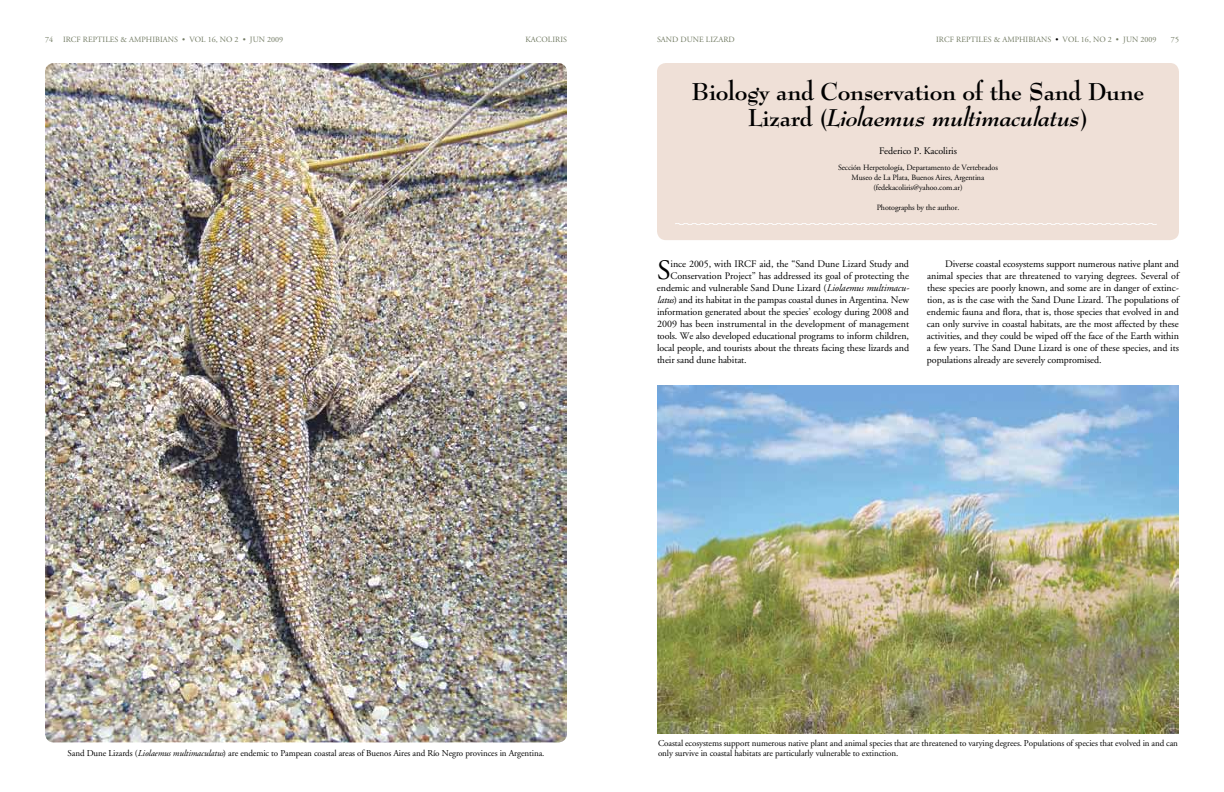
<style>
.page{position:relative;width:1224px;height:792px;background:#fff}
.page>*{position:absolute;margin:0;border:0;box-sizing:border-box;transform-origin:0 0}
.t1{font:28.1px "Adobe Garamond";color:#000}
.t2{font:700 24px/26px "Bernhard Modern BT";letter-spacing:-.015em;color:#000;text-align:center}
.t3{font:10px/12px "Adobe Garamond";letter-spacing:-.01em;color:#000;text-align:justify}
.t4{font:9px/10px "Adobe Garamond";letter-spacing:-.01em;color:#000}
.t5{font:8px/10px "Adobe Garamond";letter-spacing:-.01em;color:#000;text-align:center}
.t6{font:8px "Adobe Garamond";letter-spacing:.005em;color:#717a62}
.s1{color:#000}
.s2{font-style:italic}
</style>
<div class="page">
<img style="left:45px;top:63px;width:522px;height:679px">
<div style="left:657px;top:63px;width:522px;height:177px;background:#efe0d7;border-radius:9px"></div>
<svg style="left:675px;top:223px;width:482px;height:2px"></svg>
<img style="left:657px;top:386px;width:522px;height:348px">
<p class="t6" style="left:45px;top:35px;width:96px">74 IRCF Reptiles &amp; Amphi</p>
<p class="t6" style="left:155px;top:35px;width:11px">bians</p>
<p class="t6" style="left:182px;top:35px;width:103px">• Vol 16, No 2 • Jun 2009</p>
<p class="t6" style="left:525px;top:35px;width:43px">Kacoliris</p>
<p class="t6" style="left:657px;top:35px;width:11px">Sand</p>
<p class="t6" style="left:681px;top:35px;width:32px">Dune Lizard</p>
<p class="t6" style="left:936px;top:35px;width:222px">IRCF Reptiles &amp; Amphibians <span class="s1">•</span> Vol 16, No 2 • Jun 2009</p>
<p class="t6" style="left:1171px;top:35px;width:10px">75</p>
<h2 class="t2" style="left:692px;top:78px;width:454px">Biology and Conservation of the S and Dune<br>Lizard (<span class="s2">Liolaemus multimaculatus</span>)</h2>
<p class="t3" style="left:879px;top:145px;width:79px">Federico P. Kacoliris</p>
<p class="t5" style="left:838px;top:163px;width:161px">Sección Herpetología, Departamento de Vertebrados<br>Museo de La Plata, Buenos Aires, Argentina (fedekacoliris@yahoo.com.ar)</p>
<p class="t5" style="left:877px;top:203px;width:84px">Photographs by the author.</p>
<h1 class="t1" style="left:657px;top:255px;width:13px">S</h1>
<p class="t3" style="left:670px;top:258px;width:240px">ince 2005, with IRCF aid, the “Sand Dune Lizard Study and</p>
<p class="t3" style="left:670px;top:270px;width:240px">Conservation Project” has addressed its goal of protecting the</p>
<p class="t3" style="left:657px;top:282px;width:254px">endemic and vulnerable Sand Dune Lizard (<span class="s2">Liolaemus multimacu-</span></p>
<p class="t3" style="left:657px;top:294px;width:254px"><span class="s2">latus</span>) and its habitat in the pampas coastal dunes in Argentina. New</p>
<p class="t3" style="left:657px;top:306px;width:253px">information generated about the species’ ecology during 2008 and</p>
<p class="t3" style="left:657px;top:318px;width:254px">2009 has been instrumental in the development of management</p>
<p class="t3" style="left:657px;top:330px;width:253px">tools. We also developed educational programs to inform children,</p>
<p class="t3" style="left:657px;top:342px;width:254px">local people, and tourists about the threats facing these lizards and</p>
<p class="t3" style="left:657px;top:354px;width:91px">their sand dune habitat.</p>
<p class="t3" style="left:927px;top:258px;width:254px;text-indent:18px">Diverse coastal ecosystems support numerous native plant and animal species that are threatened to varying degrees. Several of these species are poorly known, and some are in danger of extinc&shy;tion, as is the case with the Sand Dune Lizard. The populations of endemic fauna and flora, that is, those species that evolved in and can only survive in coastal habitats, are the most affected by these activities, and they could be wiped off the face of the Earth within a few years. The Sand Dune Lizard is one of these species, and its populations already are severely compromised.</p>
<p class="t4" style="left:68px;top:748px;width:478px">Sand Dune Lizards (<span class="s2">Liolaemus multimaculatus</span>) are endemic to Pampean coastal areas of Buenos Aires and Río Negro provinces in Argentina.</p>
<p class="t4" style="left:658px;top:738px;width:522px">Coastal ecosystems support numerous native plant and animal species that are threatened to varying degrees. Populations of species that evolved in and can only survive in coastal habitats are particularly vulnerable to extinction.</p>
</div>
